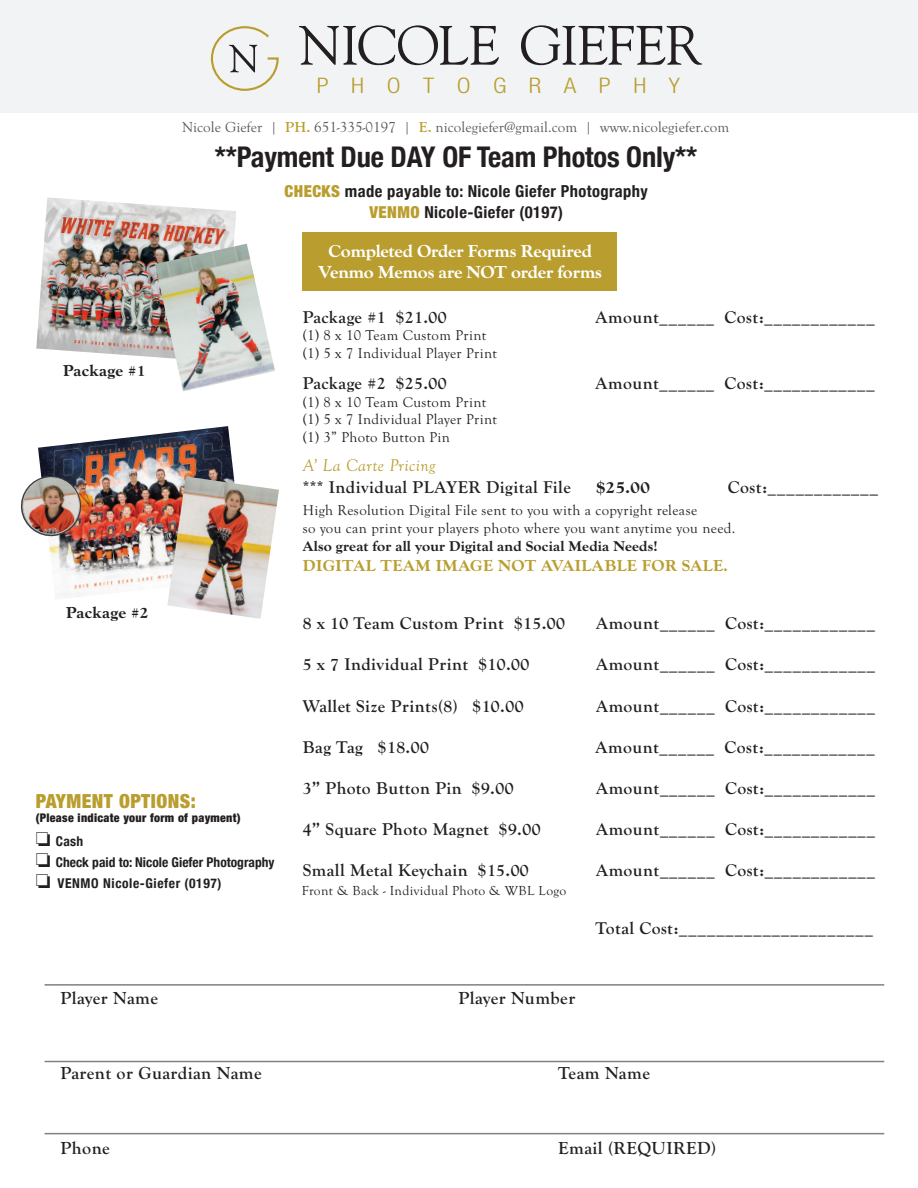
<style>
.page{position:relative;width:918px;height:1188px;background:#fff}
.page>*{position:absolute;margin:0;border:0;box-sizing:border-box;transform-origin:0 0}
.t1{font:700 condensed 28.5px "Helvetica Neue";letter-spacing:-.005em;color:#231f20}
.t2{font:300 condensed 21.45px "Helvetica Neue LT Std";letter-spacing:.9em;color:#b99e2f;scale:1.16 1}
.t3{font:900 condensed 19.5px "Helvetica Neue LT Std";letter-spacing:.025em;color:#b99e2f}
.t4{font:700 18px "Goudy Old Sty";letter-spacing:.025em;color:#231f20}
.t5{font:700 expanded 18px/21.6px "Goudy Old Sty";letter-spacing:-.01em;color:#fff;text-align:center}
.t6{font:700 17.7px "Goudy Old Sty";letter-spacing:.025em;color:#231f20}
.t7{font:italic 17.7px "Goudy Old Sty";letter-spacing:.025em;color:#b99e2f}
.t8{font:700 expanded 17.7px "Goudy Old Sty";color:#231f20}
.t9{font:700 condensed 16.5px/21.3px "Helvetica Neue";letter-spacing:.025em;color:#231f20;text-align:center}
.t10{font:700 expanded 16.5px "Goudy Old Sty";letter-spacing:.025em;color:#b99e2f}
.t11{font:700 expanded 16.5px "Goudy Old Sty";letter-spacing:.02em;color:#231f20}
.t12{font:15px "Goudy Old Sty";letter-spacing:.005em;color:#57585a}
.t13{font:14.7px/17.7px "Goudy Old Sty";letter-spacing:.025em;color:#231f20}
.t14{font:700 expanded 14.7px "Goudy Old Sty";letter-spacing:.015em;color:#231f20}
.t15{font:700 condensed 13.5px/21px "Helvetica Neue";color:#231f20}
.t16{font:13.5px "Goudy Old Sty";letter-spacing:.025em;color:#231f20}
.t17{font:900 condensed 12px "Helvetica Neue LT Std";letter-spacing:.025em;color:#231f20}
.s1{font-weight:700;color:#b99e2f}
.s2{font-family:"Helvetica Neue LT Std";font-weight:900;color:#b99e2f}
</style>
<div class="page">
<div style="left:303px;top:232px;width:314px;height:59px;background:#b99e2f"></div>
<div style="left:0;top:0;width:918px;height:112px;background:#f2f3f4"></div>
<svg style="left:299px;top:25px;width:200px;height:40px"></svg>
<svg style="left:521px;top:25px;width:181px;height:40px"></svg>
<svg style="left:210px;top:26px;width:69px;height:65px"></svg>
<hr style="left:45px;top:984px;width:839px;height:2px;background:#808180">
<hr style="left:45px;top:1061px;width:839px;height:1px;background:#808180">
<hr style="left:45px;top:1133px;width:839px;height:1px;background:#808180">
<img style="left:36px;top:197px;width:200px;height:160px">
<img style="left:155px;top:244px;width:120px;height:147px">
<img style="left:38px;top:426px;width:196px;height:171px">
<img style="left:20px;top:474px;width:63px;height:64px">
<img style="left:167px;top:476px;width:112px;height:143px">
<p class="t2" style="left:317px;top:73px;width:314px">PHOTOGRAPHY</p>
<p class="t12" style="left:182px;top:119px;width:549px">Nicole Giefer | <span class="s1">PH.</span> 651-335-0197 | <span class="s1">E.</span> nicolegiefer@gmail.com | www.nicolegiefer.com</p>
<h1 class="t1" style="left:215px;top:134px;width:484px">**Payment Due DAY OF Team Photos Only**</h1>
<p class="t9" style="left:285px;top:179px;width:365px"><span class="s2">CHECKS</span> made payable to: Nicole Giefer Photography<br><span class="s2">VENMO</span> Nicole-Giefer (0197)</p>
<p class="t11" style="left:63px;top:361px;width:84px">Package #1</p>
<p class="t11" style="left:66px;top:603px;width:84px">Package #2</p>
<p class="t3" style="left:36px;top:789px;width:162px">PAYMENT OPTIONS:</p>
<p class="t17" style="left:36px;top:810px;width:206px">(Please indicate your form of payment)</p>
<p class="t15" style="left:36px;top:830px;width:240px">❏ Cash<br>❏ Check paid to: Nicole Giefer Photography ❏ VENMO Nicole-Giefer (0197)</p>
<p class="t5" style="left:319px;top:240px;width:285px">Completed Order Forms Required<br>Venmo Memos are NOT order forms</p>
<p class="t6" style="left:303px;top:307px;width:145px">Package #1 $21.00</p>
<p class="t6" style="left:596px;top:307px;width:281px">Amount______ Cost:____________</p>
<p class="t13" style="left:303px;top:327px;width:196px">(1) 8 x 10 Team Custom Print (1) 5 x 7 Individual Player Print</p>
<p class="t6" style="left:303px;top:373px;width:145px">Package #2 $25.00</p>
<p class="t6" style="left:596px;top:373px;width:281px">Amount______ Cost:____________</p>
<p class="t13" style="left:303px;top:393px;width:196px">(1) 8 x 10 Team Custom Print (1) 5 x 7 Individual Player Print (1) 3” Photo Button Pin</p>
<p class="t7" style="left:303px;top:456px;width:134px">A’ La Carte Pricing</p>
<p class="t6" style="left:303px;top:477px;width:270px">*** Individual PLAYER Digital File</p>
<p class="t8" style="left:596px;top:477px;width:55px">$25.00</p>
<p class="t6" style="left:728px;top:477px;width:152px">Cost:____________</p>
<p class="t13" style="left:303px;top:502px;width:434px">High Resolution Digital File sent to you with a copyright release<br>so you can print your players photo where you want anytime you need.</p>
<p class="t14" style="left:303px;top:538px;width:356px">Also great for all your Digital and Social Media Needs!</p>
<p class="t10" style="left:303px;top:556px;width:426px">DIGITAL TEAM IMAGE NOT AVAILABLE FOR SALE.</p>
<p class="t6" style="left:303px;top:613px;width:264px">8 x 10 Team Custom Print $15.00</p>
<p class="t6" style="left:596px;top:613px;width:281px">Amount______ Cost:____________</p>
<p class="t6" style="left:303px;top:655px;width:228px">5 x 7 Individual Print $10.00</p>
<p class="t6" style="left:596px;top:655px;width:281px">Amount______ Cost:____________</p>
<p class="t6" style="left:303px;top:696px;width:222px">Wallet Size Prints(8) $10.00</p>
<p class="t6" style="left:596px;top:696px;width:281px">Amount______ Cost:____________</p>
<p class="t6" style="left:303px;top:737px;width:127px">Bag Tag $18.00</p>
<p class="t6" style="left:596px;top:737px;width:281px">Amount______ Cost:____________</p>
<p class="t6" style="left:303px;top:778px;width:212px">3” Photo Button Pin $9.00</p>
<p class="t6" style="left:596px;top:778px;width:281px">Amount______ Cost:____________</p>
<p class="t6" style="left:303px;top:819px;width:239px">4” Square Photo Magnet $9.00</p>
<p class="t6" style="left:596px;top:819px;width:281px">Amount______ Cost:____________</p>
<p class="t6" style="left:303px;top:861px;width:227px">Small Metal Keychain $15.00</p>
<p class="t6" style="left:596px;top:861px;width:281px">Amount______ Cost:____________</p>
<p class="t16" style="left:302px;top:884px;width:266px">Front &amp; Back - Individual Photo &amp; WBL Logo</p>
<p class="t6" style="left:596px;top:918px;width:279px">Total Cost:_____________________</p>
<p class="t4" style="left:61px;top:988px;width:99px">Player Name</p>
<p class="t4" style="left:459px;top:988px;width:118px">Player Number</p>
<p class="t4" style="left:61px;top:1063px;width:203px">Parent or Guardian Name</p>
<p class="t4" style="left:558px;top:1063px;width:94px">Team Name</p>
<p class="t4" style="left:60px;top:1138px;width:51px">Phone</p>
<p class="t4" style="left:558px;top:1138px;width:160px">Email (REQUIRED)</p>
</div>
